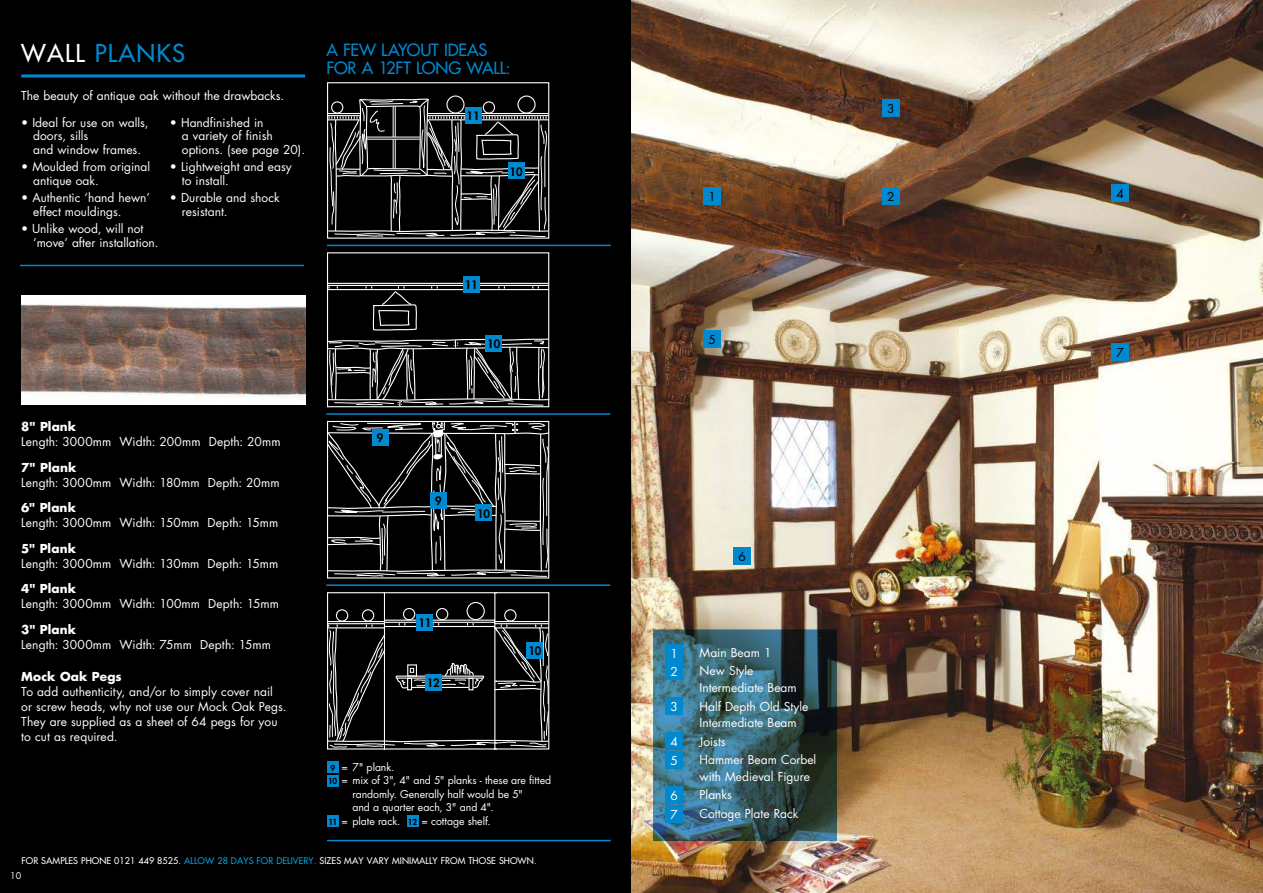
<style>
.page{position:relative;width:1263px;height:893px;background:#000}
.page>*{position:absolute;margin:0;border:0;box-sizing:border-box;transform-origin:0 0}
.t1{font:500 24px "Futura Std";letter-spacing:.05em;color:#0089cf}
.t2{font:500 16.5px/18px "Futura Std";letter-spacing:-.01em;color:#0089cf}
.t3{font:12px/13.4px "Futura Std";color:#fff}
.t4{font:700 12px "Futura Std";letter-spacing:.01em;color:#fff}
.t5{font:12px "Futura Std";color:#000}
.t6{font:800 11.4px "Futura Std";letter-spacing:-.01em;color:#000}
.t7{font:10.5px "Futura Std";letter-spacing:-.005em;color:#fff}
.t8{font:500 9px "Futura Std";letter-spacing:.01em;color:#fff}
.t9{font:9px "Futura Std";color:#fff}
.s1{color:#fff}
.s2{font-weight:800;font-size:8.1px;color:#000}
.s3{color:#00a3e2}
</style>
<div class="page">
<div style="left:327px;top:82px;width:222px;height:157px;border:1px solid #fff"></div>
<div style="left:517px;top:96px;width:19px;height:18px;border:1px solid #fff;border-radius:50%"></div>
<div style="left:446px;top:96px;width:18px;height:18px;border:1px solid #fff;border-radius:50%"></div>
<svg style="left:327px;top:98px;width:222px;height:139px"></svg>
<div style="left:327px;top:252px;width:222px;height:155px;border:1px solid #fff"></div>
<hr style="left:328px;top:289px;width:221px;height:1px;background:#fff">
<hr style="left:328px;top:285px;width:221px;height:1px;background:#fff">
<hr style="left:328px;top:283px;width:221px;height:1px;background:#fff">
<svg style="left:365px;top:287px;width:52px;height:44px"></svg>
<svg style="left:327px;top:338px;width:223px;height:239px"></svg>
<svg style="left:327px;top:592px;width:223px;height:158px"></svg>
<hr style="left:21px;top:74px;width:284px;height:3px;background:#0089cf">
<img style="left:21px;top:296px;width:284px;height:109px">
<img style="left:631px;top:0;width:632px;height:893px">
<div style="left:327px;top:762px;width:11px;height:11px;background:#0089cf"></div>
<div style="left:327px;top:775px;width:11px;height:12px;background:#0089cf"></div>
<div style="left:327px;top:816px;width:11px;height:11px;background:#0089cf"></div>
<div style="left:407px;top:816px;width:11px;height:11px;background:#0089cf"></div>
<hr style="left:327px;top:245px;width:284px;height:1px;background:#0089cf">
<hr style="left:327px;top:840px;width:284px;height:1px;background:#0089cf">
<hr style="left:20px;top:265px;width:284px;height:1px;background:#0089cf">
<div style="left:465px;top:108px;width:16px;height:16px;background:#0089cf"></div>
<div style="left:508px;top:163px;width:16px;height:16px;background:#0089cf"></div>
<div style="left:463px;top:276px;width:16px;height:16px;background:#0089cf"></div>
<div style="left:486px;top:335px;width:16px;height:16px;background:#0089cf"></div>
<div style="left:417px;top:614px;width:16px;height:16px;background:#0089cf"></div>
<div style="left:425px;top:675px;width:16px;height:16px;background:#0089cf"></div>
<div style="left:527px;top:642px;width:16px;height:16px;background:#0089cf"></div>
<div style="left:475px;top:505px;width:16px;height:16px;background:#0089cf"></div>
<div style="left:372px;top:429px;width:16px;height:16px;background:#0089cf"></div>
<div style="left:430px;top:492px;width:16px;height:16px;background:#0089cf"></div>
<svg style="left:653px;top:630px;width:183px;height:211px;background:#335964"></svg>
<div style="left:665px;top:644px;width:17px;height:17px;background:#0089cf"></div>
<div style="left:665px;top:663px;width:17px;height:17px;background:#0089cf"></div>
<div style="left:665px;top:698px;width:17px;height:17px;background:#0089cf"></div>
<div style="left:665px;top:733px;width:17px;height:17px;background:#0089cf"></div>
<div style="left:665px;top:752px;width:17px;height:17px;background:#0089cf"></div>
<div style="left:665px;top:787px;width:17px;height:17px;background:#0089cf"></div>
<div style="left:665px;top:805px;width:17px;height:17px;background:#0089cf"></div>
<div style="left:704px;top:188px;width:17px;height:17px;background:#0089cf"></div>
<div style="left:704px;top:330px;width:17px;height:17px;background:#0089cf"></div>
<div style="left:734px;top:548px;width:17px;height:17px;background:#0089cf"></div>
<div style="left:882px;top:188px;width:17px;height:17px;background:#0089cf"></div>
<div style="left:882px;top:99px;width:17px;height:17px;background:#0089cf"></div>
<div style="left:1112px;top:185px;width:17px;height:17px;background:#0089cf"></div>
<div style="left:1112px;top:344px;width:17px;height:17px;background:#0089cf"></div>
<hr style="left:326px;top:413px;width:284px;height:2px;background:#0089cf">
<hr style="left:326px;top:584px;width:284px;height:2px;background:#0089cf">
<h1 class="t1" style="left:21px;top:41px;width:165px"><span class="s1">WALL</span> PLANKS</h1>
<p class="t3" style="left:21px;top:90px;width:265px">The beauty of antique oak without the drawbacks.</p>
<p class="t3" style="left:33px;top:117px;width:117px;text-indent:-12px">• Ideal for use on walls, doors, sills<br>and window frames.</p>
<p class="t3" style="left:33px;top:161px;width:119px;text-indent:-12px">• Moulded from original antique oak.</p>
<p class="t3" style="left:33px;top:192px;width:118px;text-indent:-12px">• Authentic ‘hand hewn’ effect mouldings.</p>
<p class="t3" style="left:33px;top:223px;width:127px;text-indent:-12px">• Unlike wood, will not ‘move’ after installation.</p>
<p class="t3" style="left:182px;top:117px;width:125px;text-indent:-12px">• Handfinished in<br>a variety of finish options. (see page 20).</p>
<p class="t3" style="left:182px;top:161px;width:111px;text-indent:-12px">• Lightweight and easy to install.</p>
<p class="t3" style="left:182px;top:192px;width:99px;text-indent:-12px">• Durable and shock resistant.</p>
<h2 class="t2" style="left:326px;top:42px;width:186px">A FEW LAYOUT IDEAS<br>FOR A 12FT LONG WALL:</h2>
<p class="t6" style="left:466px;top:110px;width:15px">11</p>
<p class="t6" style="left:509px;top:166px;width:15px">10</p>
<p class="t6" style="left:465px;top:279px;width:15px">11</p>
<p class="t6" style="left:487px;top:338px;width:15px">10</p>
<p class="t4" style="left:21px;top:421px;width:56px">8" Plank</p>
<p class="t3" style="left:21px;top:436px;width:261px">Length: 3000mm Width: 200mm Depth: 20mm</p>
<p class="t4" style="left:21px;top:461px;width:57px">7" Plank</p>
<p class="t3" style="left:21px;top:476px;width:260px">Length: 3000mm Width: 180mm Depth: 20mm</p>
<p class="t4" style="left:21px;top:502px;width:56px">6" Plank</p>
<p class="t3" style="left:21px;top:517px;width:259px">Length: 3000mm Width: 150mm Depth: 15mm</p>
<p class="t4" style="left:21px;top:543px;width:56px">5" Plank</p>
<p class="t3" style="left:21px;top:558px;width:259px">Length: 3000mm Width: 130mm Depth: 15mm</p>
<p class="t4" style="left:21px;top:583px;width:56px">4" Plank</p>
<p class="t3" style="left:21px;top:598px;width:259px">Length: 3000mm Width: 100mm Depth: 15mm</p>
<p class="t4" style="left:21px;top:624px;width:56px">3" Plank</p>
<p class="t3" style="left:21px;top:639px;width:251px">Length: 3000mm Width: 75mm Depth: 15mm</p>
<p class="t4" style="left:21px;top:671px;width:102px">Mock Oak Pegs</p>
<p class="t3" style="left:21px;top:685px;width:267px;line-height:15px">To add authenticity, and/or to simply cover nail or screw heads, why not use our Mock Oak Pegs.<br>They are supplied as a sheet of 64 pegs for you to cut as required.</p>
<p class="t6" style="left:377px;top:432px;width:8px">9</p>
<p class="t6" style="left:435px;top:495px;width:8px">9</p>
<p class="t6" style="left:477px;top:508px;width:14px">10</p>
<p class="t6" style="left:418px;top:617px;width:14px">11</p>
<p class="t6" style="left:427px;top:677px;width:14px">12</p>
<p class="t6" style="left:528px;top:645px;width:14px">10</p>
<p class="t7" style="left:330px;top:762px;width:66px"><span class="s2">9</span> = 7" plank.</p>
<p class="t7" style="left:328px;top:775px;width:225px"><span class="s2">10</span> = mix of 3", 4" and 5" planks - these are fitted</p>
<p class="t7" style="left:352px;top:789px;width:172px">randomly. Generally half would be 5"</p>
<p class="t7" style="left:352px;top:802px;width:143px">and a quarter each, 3" and 4".</p>
<p class="t7" style="left:328px;top:816px;width:164px"><span class="s2">11</span> = plate rack. <span class="s2">12</span> = cottage shelf.</p>
<p class="t8" style="left:21px;top:856px;width:517px">FOR SAMPLES PHONE 0121 449 8525. <span class="s3">ALLOW 28 DAYS FOR DELIVERY.</span> SIZES MAY VARY MINIMALLY FROM THOSE SHOWN.</p>
<p class="t9" style="left:10px;top:872px;width:13px">10</p>
<p class="t5" style="left:709px;top:191px;width:9px">1</p>
<p class="t5" style="left:709px;top:334px;width:9px">5</p>
<p class="t5" style="left:887px;top:103px;width:9px">3</p>
<p class="t5" style="left:887px;top:191px;width:9px">2</p>
<p class="t5" style="left:739px;top:551px;width:9px">6</p>
<p class="t3" style="left:670px;top:647px;width:9px">1</p>
<p class="t3" style="left:700px;top:647px;width:73px">Main Beam 1</p>
<p class="t3" style="left:670px;top:666px;width:9px">2</p>
<p class="t3" style="left:700px;top:664px;width:99px;line-height:16.5px">New Style<br>Intermediate Beam</p>
<p class="t3" style="left:670px;top:701px;width:9px">3</p>
<p class="t3" style="left:700px;top:699px;width:110px;line-height:16.5px">Half Depth Old Style<br>Intermediate Beam</p>
<p class="t3" style="left:670px;top:736px;width:9px">4</p>
<p class="t3" style="left:700px;top:736px;width:28px">Joists</p>
<p class="t3" style="left:670px;top:755px;width:9px">5</p>
<p class="t3" style="left:700px;top:753px;width:118px;line-height:16.5px">Hammer Beam Corbel with Medieval Figure</p>
<p class="t3" style="left:670px;top:790px;width:9px">6</p>
<p class="t3" style="left:700px;top:789px;width:34px">Planks</p>
<p class="t3" style="left:670px;top:809px;width:9px">7</p>
<p class="t3" style="left:700px;top:808px;width:100px">Cottage Plate Rack</p>
<p class="t5" style="left:1116px;top:188px;width:9px">4</p>
<p class="t5" style="left:1116px;top:347px;width:9px">7</p>
</div>
